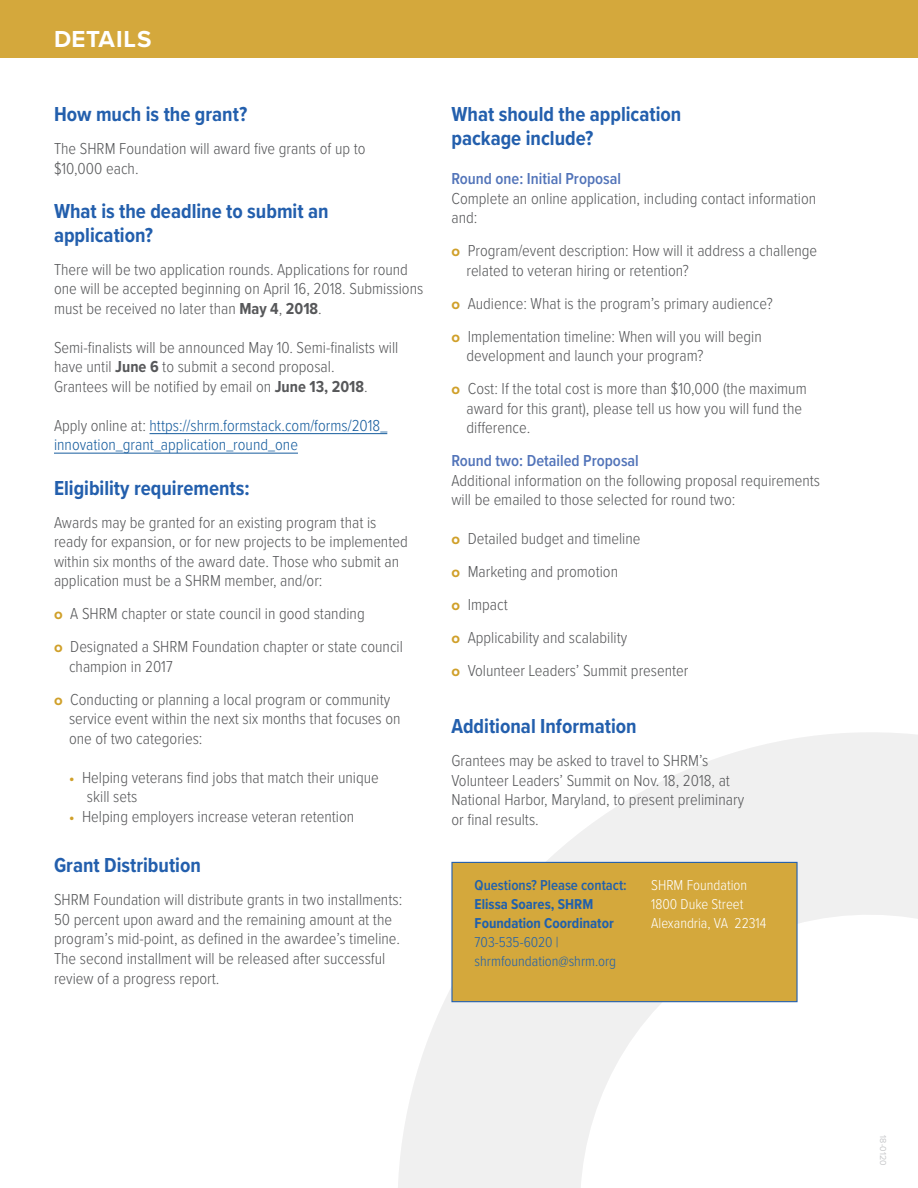
<style>
.page{position:relative;width:918px;height:1188px;background:#fff}
.page>*{position:absolute;margin:0;border:0;box-sizing:border-box;transform-origin:0 0}
.t1{font:700 24px "Proxima Nova";letter-spacing:.03em;color:#fff}
.subhead{font:700 21px/24px "Proxima Nova Cond";color:#235fad}
.body{font:700 21px/24px "Proxima Nova Cond";color:#235fad}
.body-2{font:300 16.5px/19.5px "Proxima Nova Cond";color:#57585a}
.body-3{font:300 16.5px/19.5px "Proxima Nova Cond";color:#175d9e}
.body-4{font:700 14.85px/18.9px "Proxima Nova Cond";color:#1f60ad}
.body-5{font:300 14.85px/18.9px "Proxima Nova Cond";color:#fff}
.Pull_Quote{font:9px "Proxima Nova";color:#c7c8ca}
.s1{font-weight:700}
.s2{color:#57585a}
.s3{font-family:"Proxima Nova";font-weight:700;font-size:15px;color:#d0a02a}
.s4{font-weight:600;color:#5274b9}
.s5{font-weight:600}
.s6{font-weight:300}
</style>
<div class="page">
<svg style="left:398px;top:732px;width:520px;height:456px"></svg>
<hr style="left:150px;top:433px;width:237px;height:1px;background:#175d9e">
<hr style="left:54px;top:453px;width:244px;height:1px;background:#175d9e">
<div style="left:451px;top:862px;width:347px;height:140px;background:#d4a83c;border:1px solid #235fad"></div>
<div style="left:0;top:0;width:918px;height:58px;background:#d4a83c"></div>
<p class="t1" style="left:54px;top:21px;width:99px">DETAILS</p>
<p class="subhead" style="left:54px;top:101px;width:195px">How much is the grant?</p>
<p class="body-2" style="left:54px;top:138px;width:313px">The SHRM Foundation will award five grants of up to $10,000 each.</p>
<p class="subhead" style="left:54px;top:198px;width:276px">What is the deadline to submit an application?</p>
<p class="body-2" style="left:54px;top:259px;width:371px">There will be two application rounds. Applications for round one will be accepted beginning on April 16, 2018. Submissions must be received no later than <span class="s1">May 4</span>, <span class="s1">2018</span>.</p>
<p class="body-2" style="left:54px;top:337px;width:346px">Semi-finalists will be announced May 10. Semi-finalists will have until <span class="s1">June 6</span> to submit a second proposal.<br>Grantees will be notified by email on <span class="s1">June 13, 2018</span>.</p>
<p class="body-3" style="left:54px;top:415px;width:335px"><span class="s2">Apply online at:</span> https://shrm.formstack.com/forms/2018_ innovation_grant_application_round_one</p>
<p class="subhead" style="left:54px;top:475px;width:197px">Eligibility requirements:</p>
<p class="body-2" style="left:54px;top:512px;width:355px">Awards may be granted for an existing program that is ready for expansion, or for new projects to be implemented within six months of the award date. Those who submit an application must be a SHRM member, and/or:</p>
<p class="body-2" style="left:54px;top:603px;width:312px"><span class="s3">o</span> A SHRM chapter or state council in good standing</p>
<p class="body-2" style="left:69px;top:636px;width:335px;text-indent:-15px"><span class="s3">o</span> Designated a SHRM Foundation chapter or state council champion in 2017</p>
<p class="body-2" style="left:69px;top:689px;width:333px;text-indent:-15px"><span class="s3">o</span> Conducting or planning a local program or community service event within the next six months that focuses on one of two categories:</p>
<p class="body-2" style="left:87px;top:767px;width:293px;text-indent:-18px"><span class="s3">•</span> Helping veterans find jobs that match their unique skill sets</p>
<p class="body-2" style="left:69px;top:806px;width:287px"><span class="s3">•</span> Helping employers increase veteran retention</p>
<p class="body" style="left:54px;top:853px;width:149px">Grant Distribution</p>
<p class="body-2" style="left:54px;top:889px;width:350px">SHRM Foundation will distribute grants in two installments:<br>50 percent upon award and the remaining amount at the program’s mid-point, as defined in the awardee’s timeline.<br>The second installment will be released after successful review of a progress report.</p>
<p class="body" style="left:451px;top:101px;width:232px">What should the application package include?</p>
<p class="body-2" style="left:451px;top:168px;width:366px"><span class="s4">Round one: Initial Proposal<br></span>Complete an online application, including contact information and:</p>
<p class="body-2" style="left:466px;top:240px;width:352px;text-indent:-15px"><span class="s3">o</span> Program/event description: How will it address a challenge related to veteran hiring or retention?</p>
<p class="body-2" style="left:451px;top:293px;width:323px"><span class="s3">o</span> Audience: What is the program’s primary audience?</p>
<p class="body-2" style="left:466px;top:326px;width:297px;text-indent:-15px"><span class="s3">o</span> Implementation timeline: When will you will begin development and launch your program?</p>
<p class="body-2" style="left:466px;top:378px;width:342px;text-indent:-15px"><span class="s3">o</span> Cost: If the total cost is more than $10,000 (the maximum award for this grant), please tell us how you will fund the difference.</p>
<p class="body-2" style="left:451px;top:450px;width:370px"><span class="s4">Round two: Detailed Proposal<br></span>Additional information on the following proposal requirements will be emailed to those selected for round two:</p>
<p class="body-2" style="left:451px;top:528px;width:191px"><span class="s3">o</span> Detailed budget and timeline</p>
<p class="body-2" style="left:451px;top:561px;width:168px"><span class="s3">o</span> Marketing and promotion</p>
<p class="body-2" style="left:451px;top:594px;width:58px"><span class="s3">o</span> Impact</p>
<p class="body-2" style="left:451px;top:627px;width:177px"><span class="s3">o</span> Applicability and scalability</p>
<p class="body-2" style="left:451px;top:660px;width:239px"><span class="s3">o</span> Volunteer Leaders’ Summit presenter</p>
<p class="body" style="left:451px;top:714px;width:187px">Additional Information</p>
<p class="body-2" style="left:451px;top:750px;width:294px">Grantees may be asked to travel to SHRM’s Volunteer Leaders’ Summit on Nov. 18, 2018, at National Harbor, Maryland, to present preliminary or final results.</p>
<p class="body-4" style="left:475px;top:875px;width:154px"><span class="s5">Questions? Please contact:<br></span>Elissa Soares, SHRM<br>Foundation Coordinator<br><span class="s6">703-535-6020 | shrmfoundation@shrm.org</span></p>
<p class="body-5" style="left:651px;top:875px;width:117px">SHRM Foundation<br>1800 Duke Street<br>Alexandria, VA 22314</p>
<p class="Pull_Quote" style="left:890px;top:1135px;width:32px;rotate:90deg">18-0120</p>
</div>
